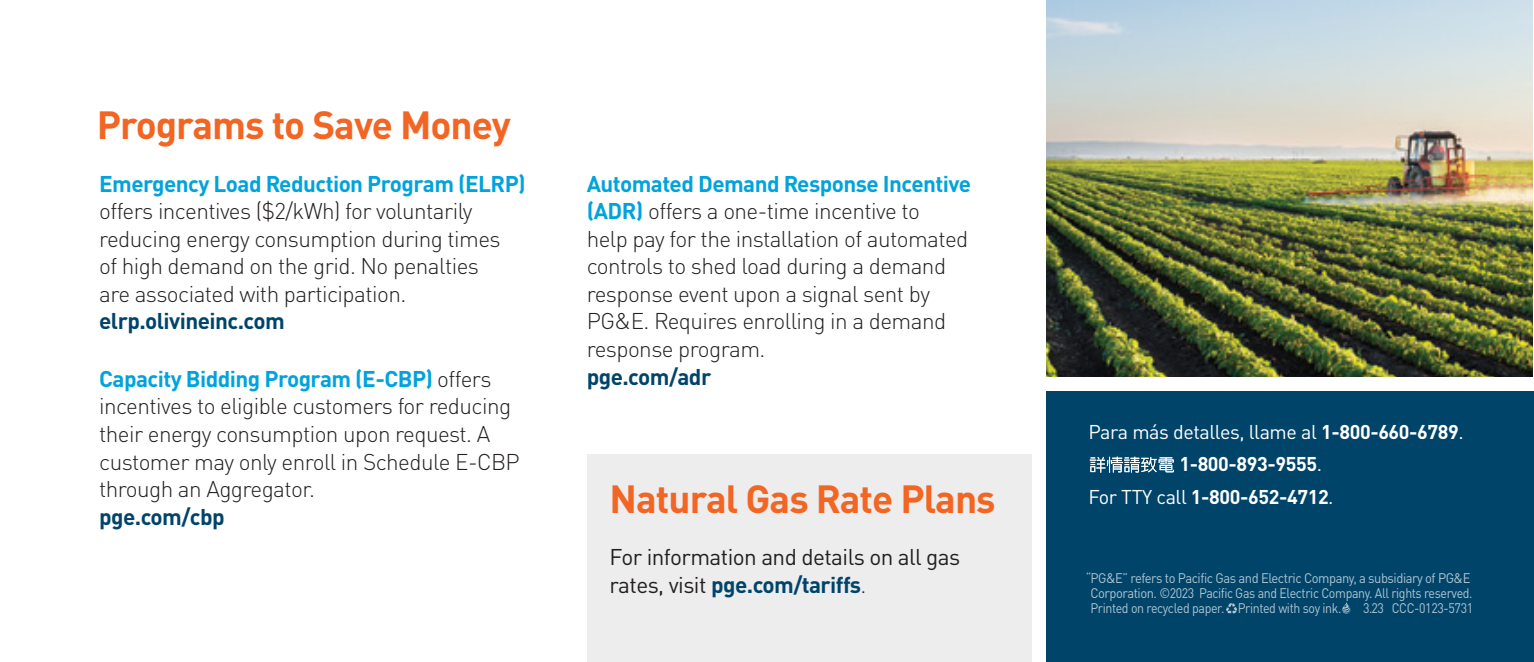
<style>
.page{position:relative;width:1534px;height:662px;background:#fff}
.page>*{position:absolute;margin:0;border:0;box-sizing:border-box;transform-origin:0 0}
.t1{font:700 38.75px "DIN Pro";letter-spacing:-.025em;color:#f26522}
.t2{font:300 22.5px/27.5px "DIN Pro";letter-spacing:-.025em;color:#231f20}
.t3{font:22.5px/27.5px "DIN Pro";letter-spacing:-.025em;color:#231f20}
.t4{font:700 22.5px "DIN Pro";letter-spacing:-.025em;color:#00446a}
.t5{font:700 19.75px "DIN Pro";letter-spacing:-.02em;color:#fff}
.t6{font:19.75px "DIN Pro";letter-spacing:-.02em;color:#fff}
.t7{font:13.75px/15px "DIN Pro";letter-spacing:-.035em;color:#fff;scale:.94 1}
.t8{font:13.75px "DIN Pro";letter-spacing:-.035em;color:#fff;scale:.9 1}
.s1{font-weight:700;color:#00a3dd}
.s2{font-weight:700;color:#00446a}
.s3{font-weight:300}
.s4{font-weight:700}
.s5{font-weight:400}
</style>
<div class="page">
<div style="left:1046px;top:391px;width:487px;height:270px;background:#00446a"></div>
<div style="left:587px;top:454px;width:445px;height:207px;background:#ededee"></div>
<img style="left:1046px;top:0;width:486px;height:376px">
<svg style="left:1090px;top:456px;width:84px;height:16px"></svg>
<svg style="left:1226px;top:603px;width:11px;height:10px"></svg>
<svg style="left:1342px;top:602px;width:8px;height:11px"></svg>
<h2 class="t1" style="left:97px;top:93px;width:415px">Programs to Save Money</h2>
<p class="t2" style="left:99px;top:168px;width:428px"><span class="s1">Emergency Load Reduction Program (ELRP) </span>offers incentives ($2/kWh) for voluntarily reducing energy consumption during times<br>of high demand on the grid. No penalties<br>are associated with participation.</p>
<p class="t4" style="left:99px;top:302px;width:187px">elrp.olivineinc.com</p>
<p class="t2" style="left:99px;top:363px;width:422px"><span class="s1">Capacity Bidding Program (E-CBP)</span> offers incentives to eligible customers for reducing their energy consumption upon request. A customer may only enroll in Schedule E-CBP through an Aggregator.</p>
<p class="t4" style="left:99px;top:497px;width:127px">pge.com/cbp</p>
<p class="t2" style="left:587px;top:168px;width:386px"><span class="s1">Automated Demand Response Incentive (ADR)</span> offers a one-time incentive to<br>help pay for the installation of automated controls to shed load during a demand response event upon a signal sent by PG&amp;E. Requires enrolling in a demand response program.</p>
<p class="t4" style="left:587px;top:357px;width:126px">pge.com/adr</p>
<h2 class="t1" style="left:610px;top:465px;width:388px">Natural Gas Rate Plans</h2>
<p class="t3" style="left:610px;top:540px;width:352px">For information and details on all gas rates, visit <span class="s2">pge.com/tariffs</span><span class="s3">.</span></p>
<p class="t6" style="left:1088px;top:415px;width:377px">Para más detalles, llame al <span class="s4">1-800-660-6789</span>.</p>
<p class="t5" style="left:1179px;top:447px;width:144px">1-800-893-9555<span class="s5">.</span></p>
<p class="t5" style="left:1088px;top:480px;width:247px"><span class="s5">For TTY call</span> 1-800-652-4712<span class="s5">.</span></p>
<p class="t7" style="left:1090px;top:568px;width:408px;text-indent:-5px">“PG&amp;E” refers to Pacific Gas and Electric Company, a subsidiary of PG&amp;E<br>Corporation. ©2023 Pacific Gas and Electric Company. All rights reserved.<br>Printed on recycled paper. Printed with soy ink.</p>
<p class="t8" style="left:1363px;top:596px;width:124px">3.23 CCC-0123-5731</p>
</div>
